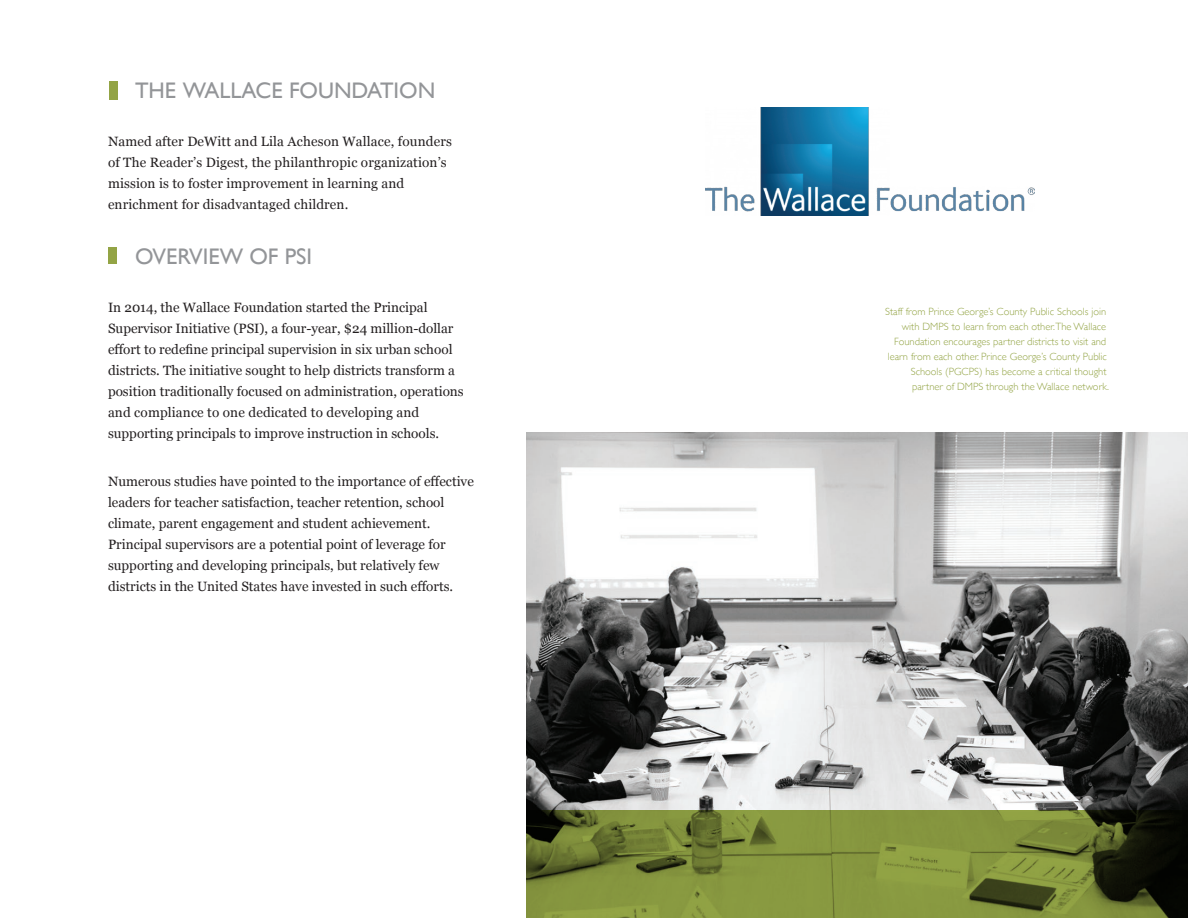
<style>
.page{position:relative;width:1188px;height:918px;background:#fff}
.page>*{position:absolute;margin:0;border:0;box-sizing:border-box;transform-origin:0 0}
.SUBHEAD{font:22.5px "Gill Sans";color:#939598}
.BODY{font:13.5px/21px "Georgia";color:#231f20}
.t1{font:300 10.5px/15px "Gill Sans";color:#93a445;text-align:right}
</style>
<div class="page">
<img style="left:526px;top:432px;width:662px;height:378px">
<div style="left:109px;top:81px;width:8px;height:18px;background:#93a445"></div>
<div style="left:108px;top:247px;width:9px;height:17px;background:#93a445"></div>
<img style="left:705px;top:108px;width:330px;height:108px">
<svg style="left:526px;top:810px;width:662px;height:108px;fill:#85953f"></svg>
<p class="SUBHEAD" style="left:135px;top:77px;width:302px">THE WALLACE FOUNDATION</p>
<p class="BODY" style="left:108px;top:130px;width:345px">Named after DeWitt and Lila Acheson Wallace, founders of The Reader’s Digest, the philanthropic organization’s mission is to foster improvement in learning and enrichment for disadvantaged children.</p>
<p class="SUBHEAD" style="left:135px;top:243px;width:179px">OVERVIEW OF PSI</p>
<p class="BODY" style="left:108px;top:297px;width:357px">In 2014, the Wallace Foundation started the Principal Supervisor Initiative (PSI), a four-year, $24 million-dollar effort to redefine principal supervision in six urban school districts. The initiative sought to help districts transform a position traditionally focused on administration, operations and compliance to one dedicated to developing and supporting principals to improve instruction in schools.</p>
<p class="BODY" style="left:108px;top:471px;width:367px">Numerous studies have pointed to the importance of effective leaders for teacher satisfaction, teacher retention, school climate, parent engagement and student achievement.<br>Principal supervisors are a potential point of leverage for supporting and developing principals, but relatively few districts in the United States have invested in such efforts.</p>
<p class="t1" style="left:885px;top:304px;width:225px">Staff from Prince George’s County Public Schools join with DMPS to learn from each other.The Wallace Foundation encourages partner districts to visit and learn from each other. Prince George’s County Public Schools (PGCPS) has become a critical thought partner of DMPS through the Wallace network.</p>
</div>
